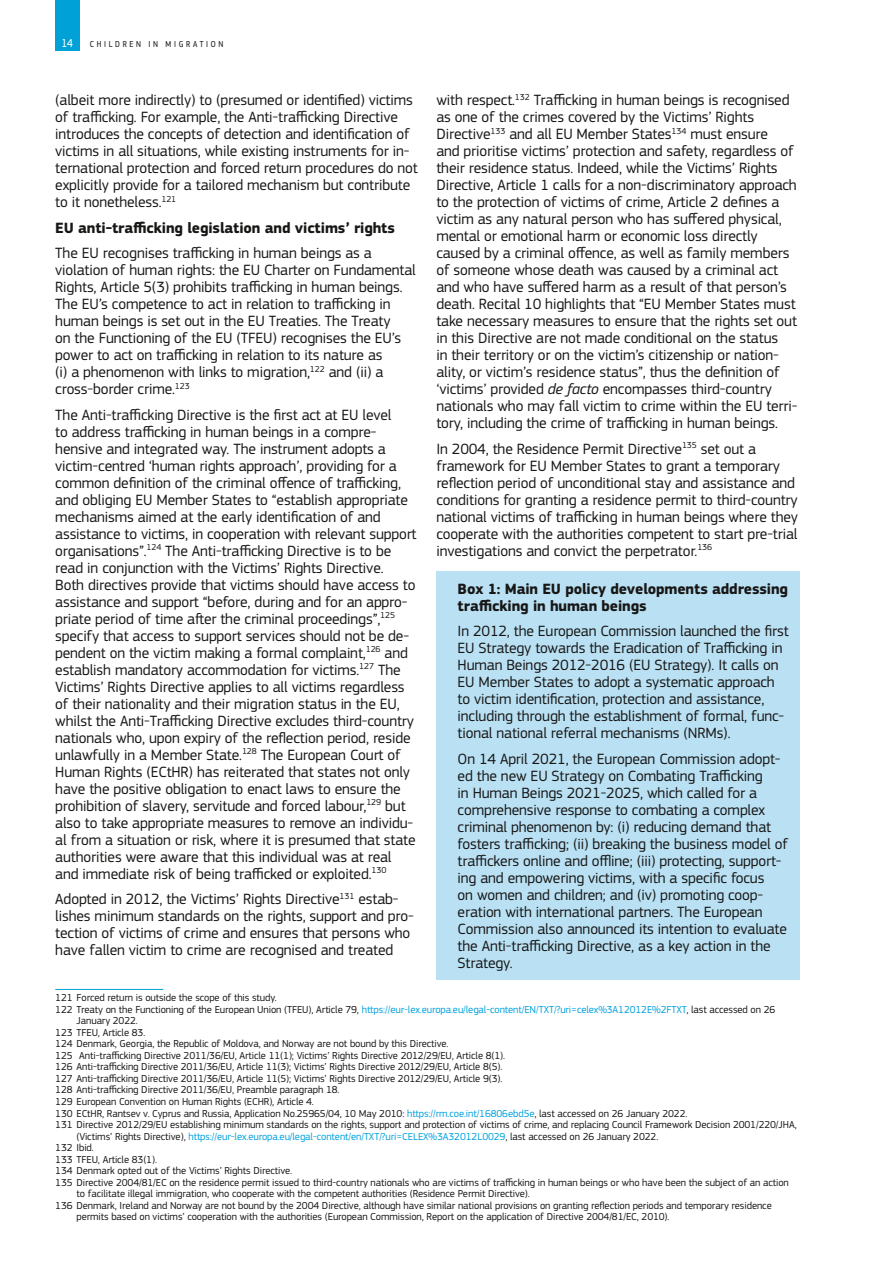
<style>
.page{position:relative;width:893px;height:1263px;background:#fff}
.page>*{position:absolute;margin:0;border:0;box-sizing:border-box;transform-origin:0 0}
.t1{font:15.45px/17px "EC Square Sans Pro";letter-spacing:-.01em;color:#181716}
.t2{font:700 15.45px/17px "EC Square Sans Pro";letter-spacing:-.01em;color:#181716}
.t3{font:12px "EC Square Sans Cond Pro";color:#fff}
.t4{font:10.5px "EC Square Sans Pro";letter-spacing:-.01em;color:#181716}
.t5{font:10.5px "EC Square Sans Pro";letter-spacing:-.01em;color:#00a1df}
.t6{font:9px "EC Square Sans Cond Pro";letter-spacing:.3em;color:#181716}
.s1{font-style:italic}
.s2{color:#00a1df}
.s3{color:#181716}
</style>
<div class="page">
<div style="left:55px;top:0;width:24px;height:51px;background:#00a1d7"></div>
<hr style="left:55px;top:989px;width:108px;height:1px;background:#00a1d7">
<div style="left:436px;top:572px;width:363px;height:51px;background:#b9e0f3"></div>
<div style="left:436px;top:614px;width:363px;height:137px;background:#b9e0f3"></div>
<div style="left:436px;top:742px;width:363px;height:238px;background:#b9e0f3"></div>
<p class="t3" style="left:62px;top:36px;width:13px">14</p>
<p class="t6" style="left:90px;top:39px;width:135px">CHILDREN IN MIGRATION</p>
<p class="t1" style="left:436px;top:92px;width:363px">with respect.<sup>132</sup> Trafficking in human beings is recognised as one of the crimes covered by the Victims’ Rights Directive<sup>133</sup> and all EU Member States<sup>134</sup> must ensure<br>and prioritise victims’ protection and safety, regardless of their residence status. Indeed, while the Victims’ Rights Directive, Article 1 calls for a non-discriminatory approach to the protection of victims of crime, Article 2 defines a victim as any natural person who has suffered physical, mental or emotional harm or economic loss directly caused by a criminal offence, as well as family members of someone whose death was caused by a criminal act and who have suffered harm as a result of that person’s death. Recital 10 highlights that “EU Member States must take necessary measures to ensure that the rights set out in this Directive are not made conditional on the status<br>in their territory or on the victim’s citizenship or nation&shy;ality, or victim’s residence status”, thus the definition of ‘victims’ provided <span class="s1">de facto</span> encompasses third-country nationals who may fall victim to crime within the EU terri&shy;tory, including the crime of trafficking in human beings.</p>
<p class="t1" style="left:436px;top:440px;width:363px">In 2004, the Residence Permit Directive<sup>135</sup> set out a framework for EU Member States to grant a temporary reflection period of unconditional stay and assistance and conditions for granting a residence permit to third-country national victims of trafficking in human beings where they cooperate with the authorities competent to start pre-trial investigations and convict the perpetrator.<sup>136</sup></p>
<p class="t2" style="left:458px;top:581px;width:332px">Box 1: Main EU policy developments addressing trafficking in human beings</p>
<p class="t1" style="left:458px;top:623px;width:333px">In 2012, the European Commission launched the first EU Strategy towards the Eradication of Trafficking in Human Beings 2012-2016 (EU Strategy). It calls on EU Member States to adopt a systematic approach to victim identification, protection and assistance, including through the establishment of formal, func&shy;tional national referral mechanisms (NRMs).</p>
<p class="t1" style="left:458px;top:750px;width:332px">On 14 April 2021, the European Commission adopt&shy;ed the new EU Strategy on Combating Trafficking<br>in Human Beings 2021-2025, which called for a comprehensive response to combating a complex criminal phenomenon by: (i) reducing demand that fosters trafficking; (ii) breaking the business model of traffickers online and offline; (iii) protecting, support&shy;ing and empowering victims, with a specific focus<br>on women and children; and (iv) promoting coop&shy;eration with international partners. The European Commission also announced its intention to evaluate the Anti-trafficking Directive, as a key action in the Strategy.</p>
<p class="t1" style="left:55px;top:92px;width:364px">(albeit more indirectly) to (presumed or identified) victims of trafficking. For example, the Anti-trafficking Directive introduces the concepts of detection and identification of victims in all situations, while existing instruments for in&shy;ternational protection and forced return procedures do not explicitly provide for a tailored mechanism but contribute to it nonetheless.<sup>121</sup></p>
<p class="t2" style="left:55px;top:220px;width:341px">EU anti-trafficking legislation and victims’ rights</p>
<p class="t1" style="left:55px;top:245px;width:362px">The EU recognises trafficking in human beings as a violation of human rights: the EU Charter on Fundamental Rights, Article 5(3) prohibits trafficking in human beings.<br>The EU’s competence to act in relation to trafficking in human beings is set out in the EU Treaties. The Treaty<br>on the Functioning of the EU (TFEU) recognises the EU’s power to act on trafficking in relation to its nature as<br>(i) a phenomenon with links to migration,<sup>122</sup> and (ii) a cross-border crime.<sup>123</sup></p>
<p class="t1" style="left:55px;top:406px;width:363px">The Anti-trafficking Directive is the first act at EU level<br>to address trafficking in human beings in a compre&shy;hensive and integrated way. The instrument adopts a victim-centred ‘human rights approach’, providing for a common definition of the criminal offence of trafficking, and obliging EU Member States to “establish appropriate mechanisms aimed at the early identification of and assistance to victims, in cooperation with relevant support organisations”.<sup>124</sup> The Anti-trafficking Directive is to be read in conjunction with the Victims’ Rights Directive.<br>Both directives provide that victims should have access to assistance and support “before, during and for an appro&shy;priate period of time after the criminal proceedings”,<sup>125 </sup>specify that access to support services should not be de&shy;pendent on the victim making a formal complaint,<sup>126</sup> and establish mandatory accommodation for victims.<sup>127</sup> The Victims’ Rights Directive applies to all victims regardless of their nationality and their migration status in the EU, whilst the Anti-Trafficking Directive excludes third-country nationals who, upon expiry of the reflection period, reside unlawfully in a Member State.<sup>128</sup> The European Court of Human Rights (ECtHR) has reiterated that states not only have the positive obligation to enact laws to ensure the prohibition of slavery, servitude and forced labour,<sup>129</sup> but also to take appropriate measures to remove an individu&shy;al from a situation or risk, where it is presumed that state authorities were aware that this individual was at real and immediate risk of being trafficked or exploited.<sup>130</sup></p>
<p class="t1" style="left:55px;top:890px;width:360px">Adopted in 2012, the Victims’ Rights Directive<sup>131</sup> estab&shy;lishes minimum standards on the rights, support and pro&shy;tection of victims of crime and ensures that persons who have fallen victim to crime are recognised and treated</p>
<p class="t4" style="left:55px;top:991px;width:223px">121 Forced return is outside the scope of this study.</p>
<p class="t4" style="left:55px;top:1003px;width:722px">122 Treaty on the Functioning of the European Union (TFEU), Article 79, <span class="s2">https://eur-lex.europa.eu/legal-content/EN/TXT/?uri=celex%3A12012E%2FTXT</span>, last accessed on 26</p>
<p class="t4" style="left:77px;top:1014px;width:63px">January 2022.</p>
<p class="t4" style="left:55px;top:1026px;width:92px">123 TFEU, Article 83.</p>
<p class="t4" style="left:55px;top:1037px;width:395px">124 Denmark, Georgia, the Republic of Moldova, and Norway are not bound by this Directive.</p>
<p class="t4" style="left:55px;top:1049px;width:451px">125 Anti-trafficking Directive 2011/36/EU, Article 11(1); Victims’ Rights Directive 2012/29/EU, Article 8(1).</p>
<p class="t4" style="left:55px;top:1061px;width:449px">126 Anti-trafficking Directive 2011/36/EU, Article 11(3); Victims’ Rights Directive 2012/29/EU, Article 8(5).</p>
<p class="t4" style="left:55px;top:1072px;width:449px">127 Anti-trafficking Directive 2011/36/EU, Article 11(5); Victims’ Rights Directive 2012/29/EU, Article 9(3).</p>
<p class="t4" style="left:55px;top:1084px;width:286px">128 Anti-trafficking Directive 2011/36/EU, Preamble paragraph 18.</p>
<p class="t4" style="left:55px;top:1095px;width:260px">129 European Convention on Human Rights (ECHR), Article 4.</p>
<p class="t4" style="left:55px;top:1107px;width:634px">130 ECtHR, Rantsev v. Cyprus and Russia, Application No.25965/04, 10 May 2010: <span class="s2">https://rm.coe.int/16806ebd5e</span>, last accessed on 26 January 2022.</p>
<p class="t4" style="left:55px;top:1118px;width:743px">131 Directive 2012/29/EU establishing minimum standards on the rights, support and protection of victims of crime, and replacing Council Framework Decision 2001/220/JHA,</p>
<p class="t5" style="left:77px;top:1130px;width:583px"><span class="s3">(Victims’ Rights Directive),</span> https://eur-lex.europa.eu/legal-content/en/TXT/?uri=CELEX%3A32012L0029<span class="s3">, last accessed on 26 January 2022.</span></p>
<p class="t4" style="left:55px;top:1141px;width:40px">132 Ibid.</p>
<p class="t4" style="left:55px;top:1153px;width:103px">133 TFEU, Article 83(1).</p>
<p class="t4" style="left:55px;top:1165px;width:238px">134 Denmark opted out of the Victims’ Rights Directive.</p>
<p class="t4" style="left:55px;top:1176px;width:735px">135 Directive 2004/81/EC on the residence permit issued to third-country nationals who are victims of trafficking in human beings or who have been the subject of an action</p>
<p class="t4" style="left:77px;top:1188px;width:455px">to facilitate illegal immigration, who cooperate with the competent authorities (Residence Permit Directive).</p>
<p class="t4" style="left:55px;top:1199px;width:718px">136 Denmark, Ireland and Norway are not bound by the 2004 Directive, although have similar national provisions on granting reflection periods and temporary residence</p>
<p class="t4" style="left:77px;top:1211px;width:594px">permits based on victims’ cooperation with the authorities (European Commission, Report on the application of Directive 2004/81/EC, 2010).</p>
</div>
